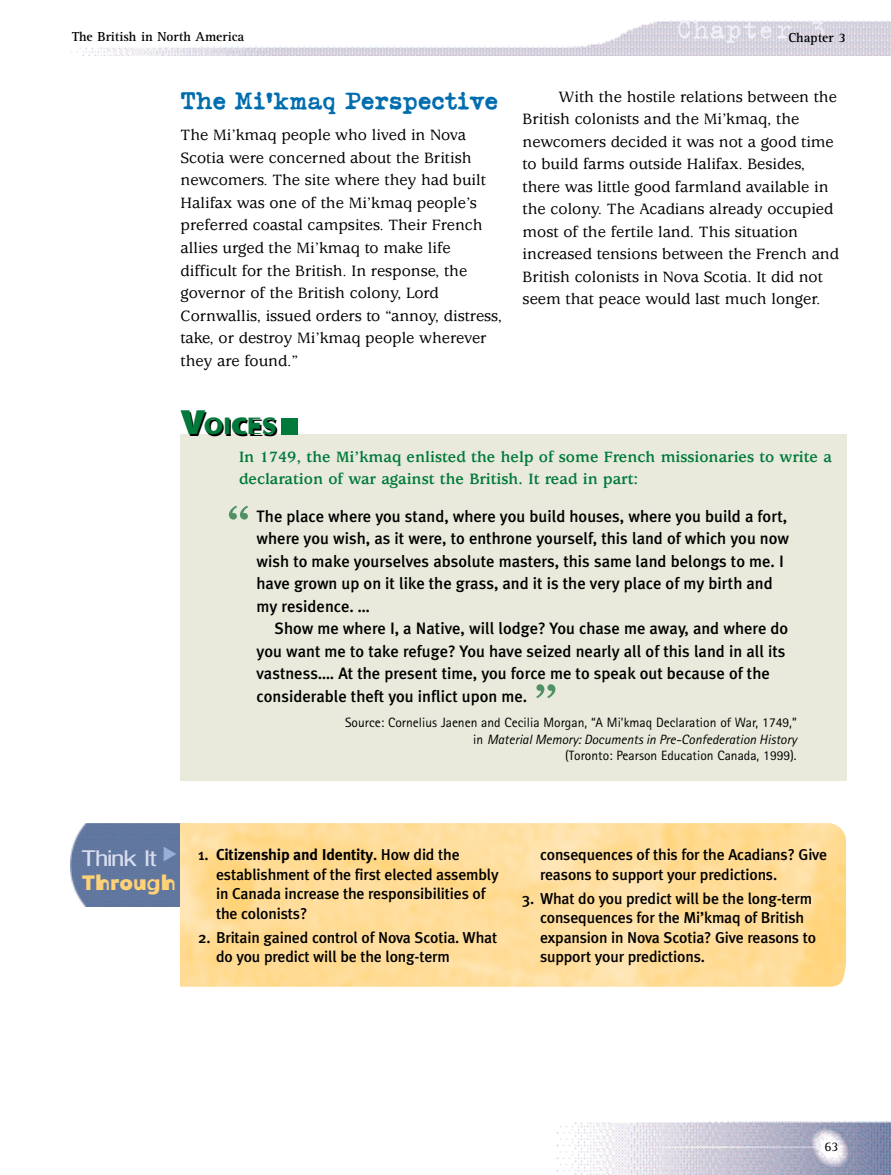
<style>
.page{position:relative;width:891px;height:1175px;background:#fff}
.page>*{position:absolute;margin:0;border:0;box-sizing:border-box;transform-origin:0 0}
.t1{font:700 54px "Usherwood";color:#509266}
.t2{font:30px "Trixie Text";color:#eff0f8}
.t3{font:27px "Cathodelic";color:#00793b}
.t4{font:700 24px "Typeka Taxi";color:#006daf}
.t5{font:24px "Cathodelic";color:#ffd277}
.t6{font:condensed 23.55px "Nimbus San P";color:#d8deef;scale:1.4 1}
.t7{font:500 16.5px/22.5px "Usherwood";color:#000}
.t8{font:500 16.5px/22.5px "Meta Plus";color:#000}
.t9{font:700 16.5px/22.5px "Usherwood";color:#00793b}
.t10{font:500 15.75px/19.5px "Meta Plus";letter-spacing:-.01em;color:#000}
.t11{font:13.5px/16.5px "Rotis Sans Serif";color:#000;text-align:right}
.t12{font:700 13.5px "Rotis Serif";color:#000}
.t13{font:13.5px "Rotis Serif";color:#000}
.s1{font-size:39px}
.s2{font-style:italic}
.s3{font-weight:700}
</style>
<div class="page">
<img style="left:556px;top:1121px;width:335px;height:53px">
<img style="left:71px;top:21px;width:820px;height:34px">
<div style="left:180px;top:434px;width:666px;height:347px;background:#e9eadb"></div>
<div style="left:281px;top:418px;width:16px;height:16px;background:#00793b"></div>
<div style="left:71px;top:823px;width:109px;height:83px;background:#61779f"></div>
<svg style="left:83px;top:836px;width:746px;height:3px;background:#eacf9b"></svg>
<svg style="left:164px;top:847px;width:13px;height:15px"></svg>
<p class="t12" style="left:72px;top:31px;width:174px">The British in North America</p>
<h2 class="t2" style="left:676px;top:10px;width:152px">Chapter 3</h2>
<p class="t12" style="left:789px;top:32px;width:59px">Chapter 3</p>
<h3 class="t4" style="left:181px;top:92px;width:319px">The Mi’kmaq Perspective</h3>
<p class="t7" style="left:181px;top:126px;width:323px">The Mi’kmaq people who lived in Nova Scotia were concerned about the British newcomers. The site where they had built Halifax was one of the Mi’kmaq people’s preferred coastal campsites. Their French allies urged the Mi’kmaq to make life difficult for the British. In response, the governor of the British colony, Lord Cornwallis, issued orders to “annoy, distress, take, or destroy Mi’kmaq people wherever they are found.”</p>
<h3 class="t3" style="left:180px;top:417px;width:98px"><span class="s1">V</span>OICES</h3>
<p class="t7" style="left:523px;top:87px;width:318px;text-indent:36px">With the hostile relations between the British colonists and the Mi’kmaq, the newcomers decided it was not a good time to build farms outside Halifax. Besides, there was little good farmland available in the colony. The Acadians already occupied most of the fertile land. This situation increased tensions between the French and British colonists in Nova Scotia. It did not seem that peace would last much longer.</p>
<p class="t9" style="left:239px;top:447px;width:594px">In 1749, the Mi’kmaq enlisted the help of some French missionaries to write a declaration of war against the British. It read in part:</p>
<p class="t8" style="left:257px;top:506px;width:534px">The place where you stand, where you build houses, where you build a fort, where you wish, as it were, to enthrone yourself, this land of which you now wish to make yourselves absolute masters, this same land belongs to me. I have grown up on it like the grass, and it is the very place of my birth and my residence. …</p>
<p class="t8" style="left:257px;top:619px;width:533px;text-indent:18px">Show me where I, a Native, will lodge? You chase me away, and where do you want me to take refuge? You have seized nearly all of this land in all its vastness…. At the present time, you force me to speak out because of the considerable theft you inflict upon me.</p>
<p class="t11" style="left:345px;top:715px;width:453px">Source: Cornelius Jaenen and Cecilia Morgan, “A Mi’kmaq Declaration of War, 1749,” in <span class="s2">Material Memory: Documents in Pre-Confederation History<br></span>(Toronto: Pearson Education Canada, 1999).</p>
<h1 class="t1" style="left:225px;top:503px;width:28px">“</h1>
<h1 class="t1" style="left:559px;top:700px;width:28px;rotate:-180deg">“</h1>
<h3 class="t6" style="left:82px;top:849px;width:55px">Think It</h3>
<h3 class="t5" style="left:82px;top:874px;width:95px">Through</h3>
<p class="t10" style="left:216px;top:846px;width:284px;text-indent:-18px">1. <span class="s3">Citizenship and Identity</span>. How did the establishment of the first elected assembly in Canada increase the responsibilities of the colonists?</p>
<p class="t10" style="left:216px;top:929px;width:283px;text-indent:-18px">2. Britain gained control of Nova Scotia. What do you predict will be the long-term</p>
<p class="t10" style="left:540px;top:846px;width:289px">consequences of this for the Acadians? Give reasons to support your predictions.</p>
<p class="t10" style="left:540px;top:890px;width:278px;text-indent:-18px">3. What do you predict will be the long-term consequences for the Mi’kmaq of British expansion in Nova Scotia? Give reasons to support your predictions.</p>
<p class="t13" style="left:825px;top:1141px;width:16px">63</p>
</div>
